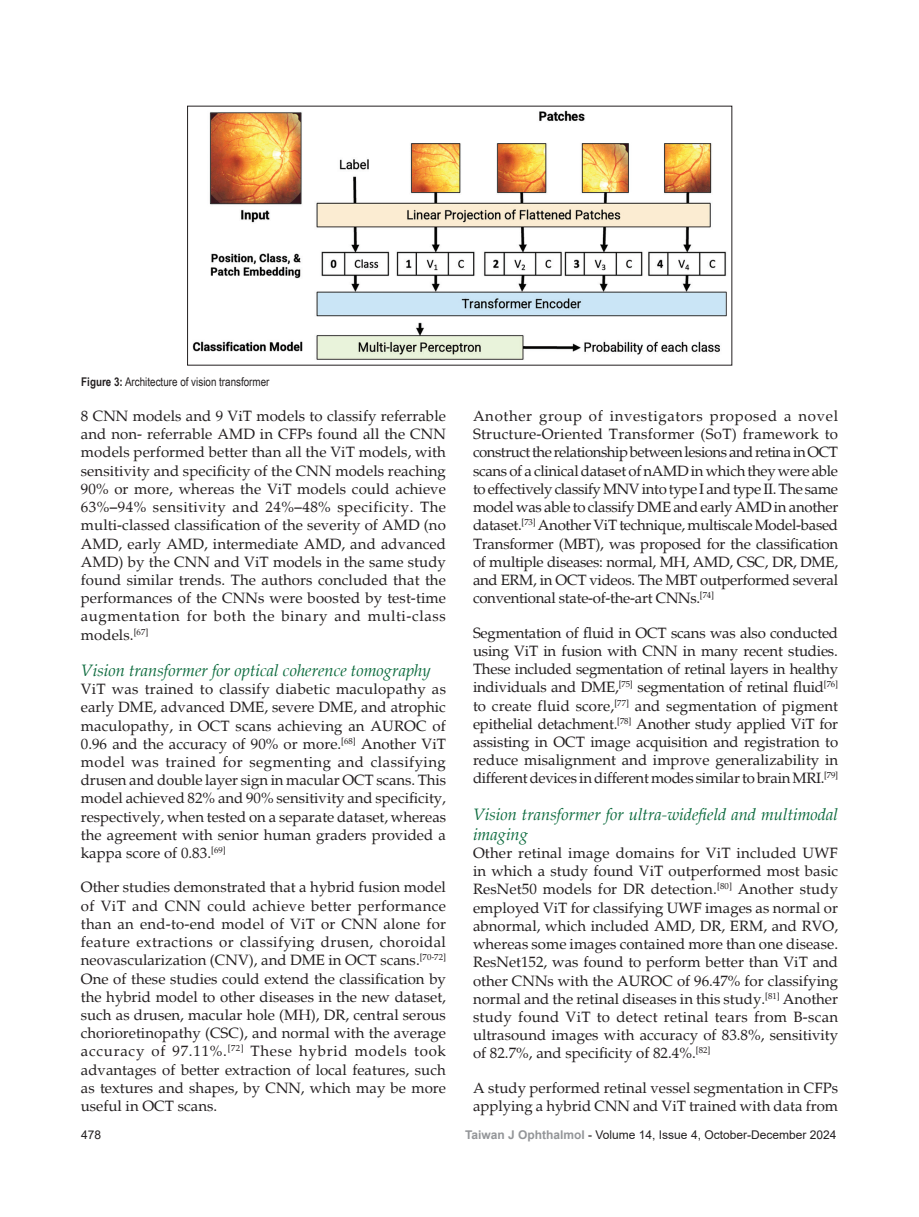
<style>
.page{position:relative;width:919px;height:1217px;background:#fff}
.page>*{position:absolute;margin:0;border:0;box-sizing:border-box;transform-origin:0 0}
.t1{font:italic 16.5px/20px "Palatino";color:#0e6c3f}
.TX{font:15px/18.1px "Palatino";color:#231f20;text-align:justify}
.t2{font:12px "Arial";color:#231f20}
.FGC{font:12px "Arial Narrow";color:#231f20}
.s1{font-weight:700}
.s2{font-weight:700;color:#939598}
</style>
<div class="page">
<img style="left:192px;top:110px;width:535px;height:250px">
<p class="FGC" style="left:81px;top:372px;width:190px"><span class="s1">Figure 3:</span> Architecture of vision transformer</p>
<p class="TX" style="left:81px;top:407px;width:367px">8 CNN models and 9 ViT models to classify referrable and non‑ referrable AMD in CFPs found all the CNN models performed better than all the ViT models, with sensitivity and specificity of the CNN models reaching 90% or more, whereas the ViT models could achieve 63%–94% sensitivity and 24%–48% specificity. The multi‑classed classification of the severity of AMD (no AMD, early AMD, intermediate AMD, and advanced AMD) by the CNN and ViT models in the same study found similar trends. The authors concluded that the performances of the CNNs were boosted by test‑time augmentation for both the binary and multi‑class models.<sup>[67]</sup></p>
<h3 class="t1" style="left:81px;top:660px;width:351px">Vision transformer for optical coherence tomography</h3>
<p class="TX" style="left:81px;top:680px;width:367px">ViT was trained to classify diabetic maculopathy as early DME, advanced DME, severe DME, and atrophic maculopathy, in OCT scans achieving an AUROC of 0.96 and the accuracy of 90% or more.<sup>[68]</sup> Another ViT model was trained for segmenting and classifying drusen and double layer sign in macular OCT scans. This model achieved 82% and 90% sensitivity and specificity, respectively, when tested on a separate dataset, whereas the agreement with senior human graders provided a kappa score of 0.83.<sup>[69]</sup></p>
<p class="TX" style="left:81px;top:878px;width:366px">Other studies demonstrated that a hybrid fusion model of ViT and CNN could achieve better performance than an end‑to‑end model of ViT or CNN alone for feature extractions or classifying drusen, choroidal neovascularization (CNV), and DME in OCT scans.<sup>[70‑72] </sup>One of these studies could extend the classification by the hybrid model to other diseases in the new dataset, such as drusen, macular hole (MH), DR, central serous chorioretinopathy (CSC), and normal with the average accuracy of 97.11%.<sup>[72]</sup> These hybrid models took advantages of better extraction of local features, such as textures and shapes, by CNN, which may be more useful in OCT scans.</p>
<p class="TX" style="left:473px;top:407px;width:367px">Another group of investigators proposed a novel Structure‑Oriented Transformer (SoT) framework to construct the relationship between lesions and retina in OCT scans of a clinical dataset of nAMD in which they were able to effectively classify MNV into type I and type II. The same model was able to classify DME and early AMD in another dataset.<sup>[73]</sup> Another ViT technique, multiscale Model‑based Transformer (MBT), was proposed for the classification of multiple diseases: normal, MH, AMD, CSC, DR, DME, and ERM, in OCT videos. The MBT outperformed several conventional state‑of‑the‑art CNNs.<sup>[74]</sup></p>
<p class="TX" style="left:473px;top:623px;width:367px">Segmentation of fluid in OCT scans was also conducted using ViT in fusion with CNN in many recent studies.<br>These included segmentation of retinal layers in healthy individuals and DME,<sup>[75]</sup> segmentation of retinal fluid<sup>[76] </sup>to create fluid score,<sup>[77]</sup> and segmentation of pigment epithelial detachment.<sup>[78]</sup> Another study applied ViT for assisting in OCT image acquisition and registration to reduce misalignment and improve generalizability in different devices in different modes similar to brain MRI.<sup>[79]</sup></p>
<h3 class="t1" style="left:473px;top:804px;width:366px">Vision transformer for ultra‑widefield and multimodal imaging</h3>
<p class="TX" style="left:473px;top:843px;width:367px">Other retinal image domains for ViT included UWF in which a study found ViT outperformed most basic ResNet50 models for DR detection.<sup>[80]</sup> Another study employed ViT for classifying UWF images as normal or abnormal, which included AMD, DR, ERM, and RVO, whereas some images contained more than one disease.<br>ResNet152, was found to perform better than ViT and other CNNs with the AUROC of 96.47% for classifying normal and the retinal diseases in this study.<sup>[81]</sup> Another study found ViT to detect retinal tears from B‑scan ultrasound images with accuracy of 83.8%, sensitivity of 82.7%, and specificity of 82.4%.<sup>[82]</sup></p>
<p class="TX" style="left:473px;top:1078px;width:366px">A study performed retinal vessel segmentation in CFPs applying a hybrid CNN and ViT trained with data from</p>
<p class="t2" style="left:81px;top:1125px;width:22px">478</p>
<p class="t2" style="left:465px;top:1125px;width:373px"><span class="s2">Taiwan J Ophthalmol</span> - Volume 14, Issue 4, October-December 2024</p>
</div>
